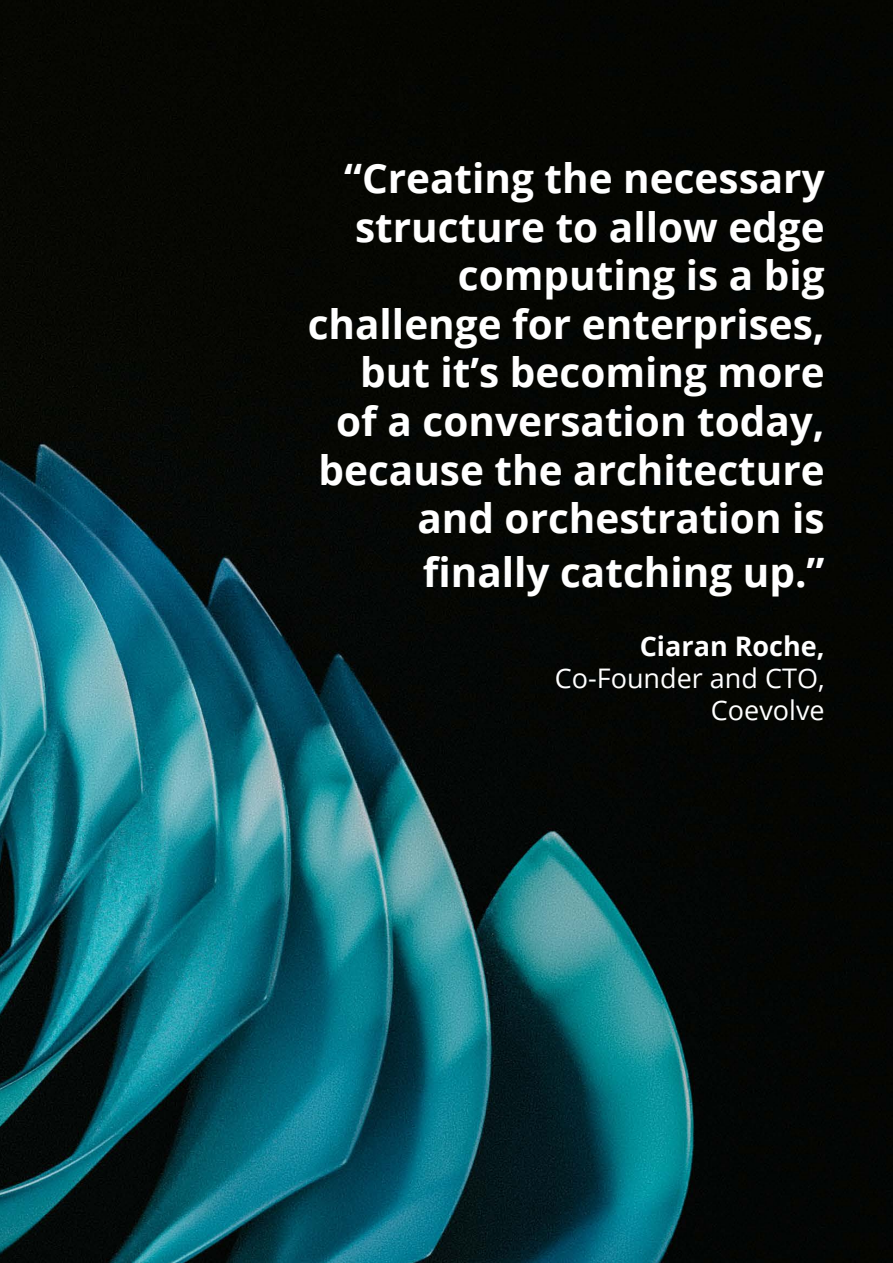
<style>
.page{position:relative;width:893px;height:1263px;background:#fff}
.page>*{position:absolute;margin:0;border:0;box-sizing:border-box;transform-origin:0 0}
.t1{font:700 40.5px/48.6px "Open Sans";color:#fff;text-align:right}
.t2{font:27px/32.4px "Open Sans";color:#fff;text-align:right}
.t3{font:700 27px "Open Sans";color:#fff}
</style>
<div class="page">
<img style="left:0;top:0;width:893px;height:1263px">
<p class="t1" style="left:308px;top:153px;width:518px">“Creating the necessary structure to allow edge computing is a big challenge for enterprises, but it’s becoming more<br>of a conversation today, because the architecture and orchestration is</p>
<p class="t1" style="left:423px;top:547px;width:403px">finally catching up.”</p>
<p class="t3" style="left:640px;top:627px;width:187px">Ciaran Roche,</p>
<p class="t2" style="left:555px;top:661px;width:271px">Co-Founder and CTO,<br>Coevolve</p>
</div>
